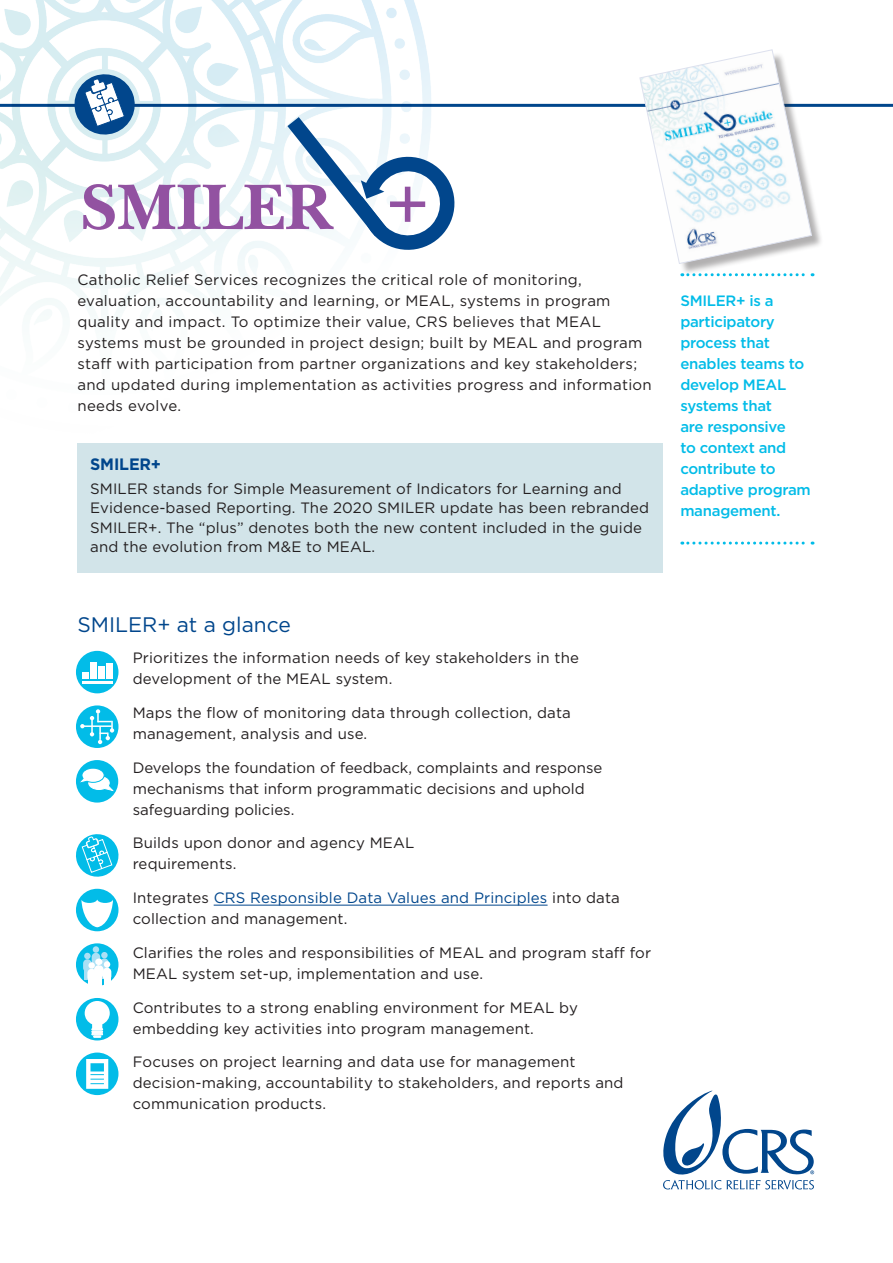
<style>
.page{position:relative;width:893px;height:1263px;background:#fff}
.page>*{position:absolute;margin:0;border:0;box-sizing:border-box;transform-origin:0 0}
.Main_head_baskervill{font:700 74.85px "New Baskerville Std";color:#9252a1}
.Main_head_baskervill-2{font:700 67.2px "New Baskerville Std";color:#9252a1}
.Main_head_Gotham{font:21px "Gotham";color:#01468c}
.BOX_heading{font:700 16.5px "Gotham";letter-spacing:-.01em;color:#01468c}
.Body_1{font:15px/21px "Gotham";letter-spacing:.01em;color:#231f20}
.Box_text_teal{font:15px/19.5px "Gotham";letter-spacing:.01em;color:#231f20}
.Side_box_line_above{font:500 15px/21px "Gotham";letter-spacing:-.02em;color:#02bce8}
.s1{color:#01468c}
</style>
<div class="page">
<div style="left:77px;top:444px;width:586px;height:42px;background:#d2e4e9"></div>
<div style="left:77px;top:473px;width:586px;height:99px;background:#d2e4e9"></div>
<hr style="left:214px;top:905px;width:334px;height:1px;background:#01468c">
<div style="left:76px;top:889px;width:42px;height:42px;background:#02bce8;border-radius:50%"></div>
<svg style="left:81px;top:899px;width:32px;height:28px"></svg>
<div style="left:76px;top:651px;width:42px;height:42px;background:#02bce8;border-radius:50%"></div>
<hr style="left:82px;top:681px;width:31px;height:3px;background:#fff">
<div style="left:82px;top:672px;width:6px;height:7px;background:#fff"></div>
<div style="left:90px;top:662px;width:6px;height:17px;background:#fff"></div>
<div style="left:98px;top:667px;width:7px;height:12px;background:#fff"></div>
<div style="left:106px;top:663px;width:7px;height:16px;background:#fff"></div>
<div style="left:76px;top:705px;width:42px;height:43px;background:#02bce8;border-radius:50%"></div>
<svg style="left:80px;top:709px;width:34px;height:35px"></svg>
<div style="left:76px;top:760px;width:42px;height:42px;background:#02bce8;border-radius:50%"></div>
<svg style="left:76px;top:767px;width:38px;height:24px"></svg>
<svg style="left:76px;top:834px;width:43px;height:43px"></svg>
<svg style="left:76px;top:943px;width:42px;height:43px"></svg>
<div style="left:84px;top:953px;width:7px;height:6px;background:#abe0f5;border-radius:50%"></div>
<div style="left:83px;top:959px;width:9px;height:13px;background:#abe0f5;border-radius:4px"></div>
<div style="left:84px;top:967px;width:6px;height:13px;background:#abe0f5"></div>
<div style="left:101px;top:952px;width:7px;height:6px;background:#abe0f5;border-radius:50%"></div>
<svg style="left:100px;top:958px;width:9px;height:13px"></svg>
<div style="left:93px;top:946px;width:6px;height:7px;background:#abe0f5;border-radius:50%"></div>
<div style="left:92px;top:953px;width:8px;height:12px;background:#abe0f5;border-radius:4px"></div>
<div style="left:95px;top:958px;width:7px;height:7px;background:#fff;border-radius:50%"></div>
<div style="left:94px;top:965px;width:10px;height:13px;background:#fff;border-radius:5px"></div>
<div style="left:95px;top:973px;width:7px;height:13px;background:#fff"></div>
<div style="left:104px;top:961px;width:6px;height:7px;background:#fff;border-radius:50%"></div>
<div style="left:103px;top:968px;width:8px;height:12px;background:#fff;border-radius:4px"></div>
<div style="left:104px;top:975px;width:6px;height:11px;background:#fff"></div>
<div style="left:88px;top:962px;width:7px;height:7px;background:#fff;border-radius:50%"></div>
<div style="left:87px;top:969px;width:9px;height:12px;background:#fff;border-radius:4px"></div>
<div style="left:89px;top:976px;width:6px;height:10px;background:#fff"></div>
<div style="left:76px;top:1052px;width:42px;height:43px;background:#02bce8;border-radius:50%"></div>
<svg style="left:86px;top:1059px;width:22px;height:30px"></svg>
<div style="left:91px;top:1063px;width:13px;height:8px;background:#02bce8"></div>
<svg style="left:91px;top:1074px;width:13px;height:10px"></svg>
<div style="left:76px;top:998px;width:42px;height:42px;background:#02bce8;border-radius:50%"></div>
<svg style="left:85px;top:1001px;width:25px;height:36px"></svg>
<hr style="left:0;top:104px;width:893px;height:3px;background:#01468c">
<img style="left:0;top:0;width:433px;height:310px">
<svg style="left:71px;top:70px;width:68px;height:68px"></svg>
<svg style="left:663px;top:1091px;width:151px;height:98px"></svg>
<div style="left:641px;top:51px;width:183px;height:225px;background:#231f20;opacity:.35"></div>
<svg style="left:639px;top:49px;width:173px;height:215px"></svg>
<svg style="left:287px;top:117px;width:168px;height:138px"></svg>
<svg style="left:682px;top:273px;width:131px;height:3px"></svg>
<svg style="left:682px;top:542px;width:131px;height:3px"></svg>
<p class="Main_head_baskervill-2" style="left:81px;top:168px;width:253px">SMILER</p>
<p class="Main_head_baskervill" style="left:388px;top:154px;width:40px">+</p>
<p class="Body_1" style="left:77px;top:269px;width:576px">Catholic Relief Services recognizes the critical role of monitoring, evaluation, accountability and learning, or MEAL, systems in program quality and impact. To optimize their value, CRS believes that MEAL systems must be grounded in project design; built by MEAL and program staff with participation from partner organizations and key stakeholders; and updated during implementation as activities progress and information needs evolve.</p>
<p class="BOX_heading" style="left:90px;top:453px;width:72px">SMILER+</p>
<p class="Box_text_teal" style="left:90px;top:478px;width:560px">SMILER stands for Simple Measurement of Indicators for Learning and Evidence‑based Reporting. The 2020 SMILER update has been rebranded SMILER+. The “plus” denotes both the new content included in the guide and the evolution from M&amp;E to MEAL.</p>
<p class="Main_head_Gotham" style="left:77px;top:611px;width:215px">SMILER+ at a glance</p>
<p class="Body_1" style="left:133px;top:647px;width:448px">Prioritizes the information needs of key stakeholders in the development of the MEAL system.</p>
<p class="Body_1" style="left:133px;top:702px;width:440px">Maps the flow of monitoring data through collection, data management, analysis and use.</p>
<p class="Body_1" style="left:133px;top:756px;width:471px">Develops the foundation of feedback, complaints and response mechanisms that inform programmatic decisions and uphold safeguarding policies.</p>
<p class="Body_1" style="left:133px;top:832px;width:283px">Builds upon donor and agency MEAL requirements.</p>
<p class="Body_1" style="left:133px;top:887px;width:489px">Integrates <span class="s1">CRS Responsible Data Values and Principles</span> into data collection and management.</p>
<p class="Body_1" style="left:133px;top:942px;width:520px">Clarifies the roles and responsibilities of MEAL and program staff for<br>MEAL system set‑up, implementation and use.</p>
<p class="Body_1" style="left:133px;top:996px;width:447px">Contributes to a strong enabling environment for MEAL by embedding key activities into program management.</p>
<p class="Body_1" style="left:133px;top:1051px;width:492px">Focuses on project learning and data use for management decision‑making, accountability to stakeholders, and reports and communication products.</p>
<p class="Side_box_line_above" style="left:680px;top:290px;width:132px">SMILER+ is a participatory process that enables teams to develop MEAL systems that<br>are responsive<br>to context and contribute to adaptive program management.</p>
</div>
